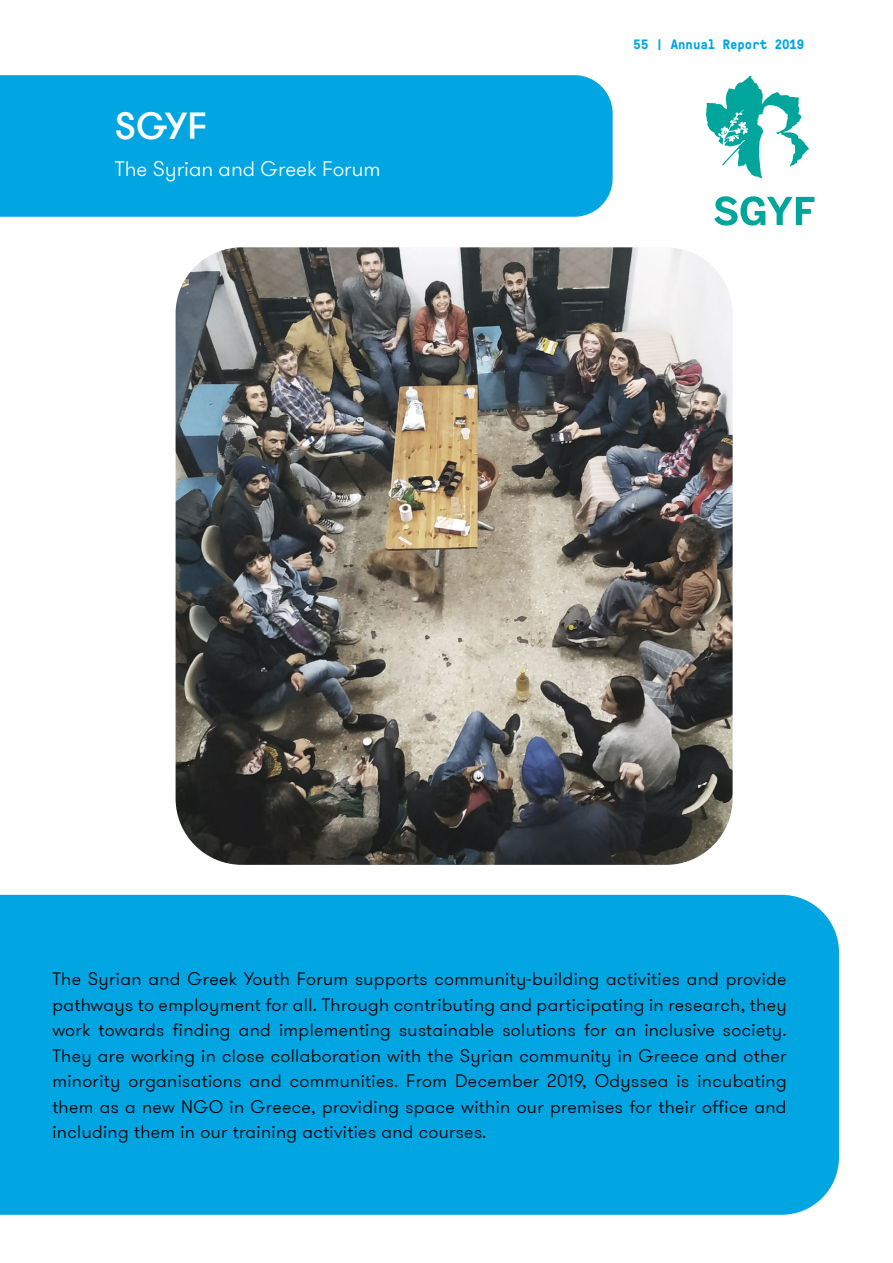
<style>
.page{position:relative;width:893px;height:1263px;background:#fff}
.page>*{position:absolute;margin:0;border:0;box-sizing:border-box;transform-origin:0 0}
.t1{font:500 37.5px "GT Walsheim Pro";color:#fff}
.t2{font:300 21px "GT Walsheim Pro";color:#fff}
.t3{font:300 18px/25.5px "GT Walsheim Pro";letter-spacing:.02em;color:#000;text-align:justify}
.t4{font:700 13.5px "GT Pressura Mono";color:#01a5e2}
</style>
<div class="page">
<div style="left:0;top:75px;width:613px;height:142px;background:#01a5e2"></div>
<div style="left:0;top:895px;width:839px;height:320px;background:#01a5e2"></div>
<svg style="left:714px;top:196px;width:101px;height:30px"></svg>
<svg style="left:706px;top:76px;width:103px;height:103px"></svg>
<img style="left:176px;top:247px;width:557px;height:618px">
<h1 class="t1" style="left:115px;top:103px;width:94px">SGYF</h1>
<p class="t2" style="left:115px;top:155px;width:267px">The Syrian and Greek Forum</p>
<p class="t4" style="left:634px;top:35px;width:172px">55 | Annual Report 2019</p>
<p class="t3" style="left:52px;top:966px;width:736px">The Syrian and Greek Youth Forum supports community-building activities and provide pathways to employment for all. Through contributing and participating in research, they work towards finding and implementing sustainable solutions for an inclusive society.<br>They are working in close collaboration with the Syrian community in Greece and other minority organisations and communities. From December 2019, Odyssea is incubating them as a new NGO in Greece, providing space within our premises for their office and including them in our training activities and courses.</p>
</div>
